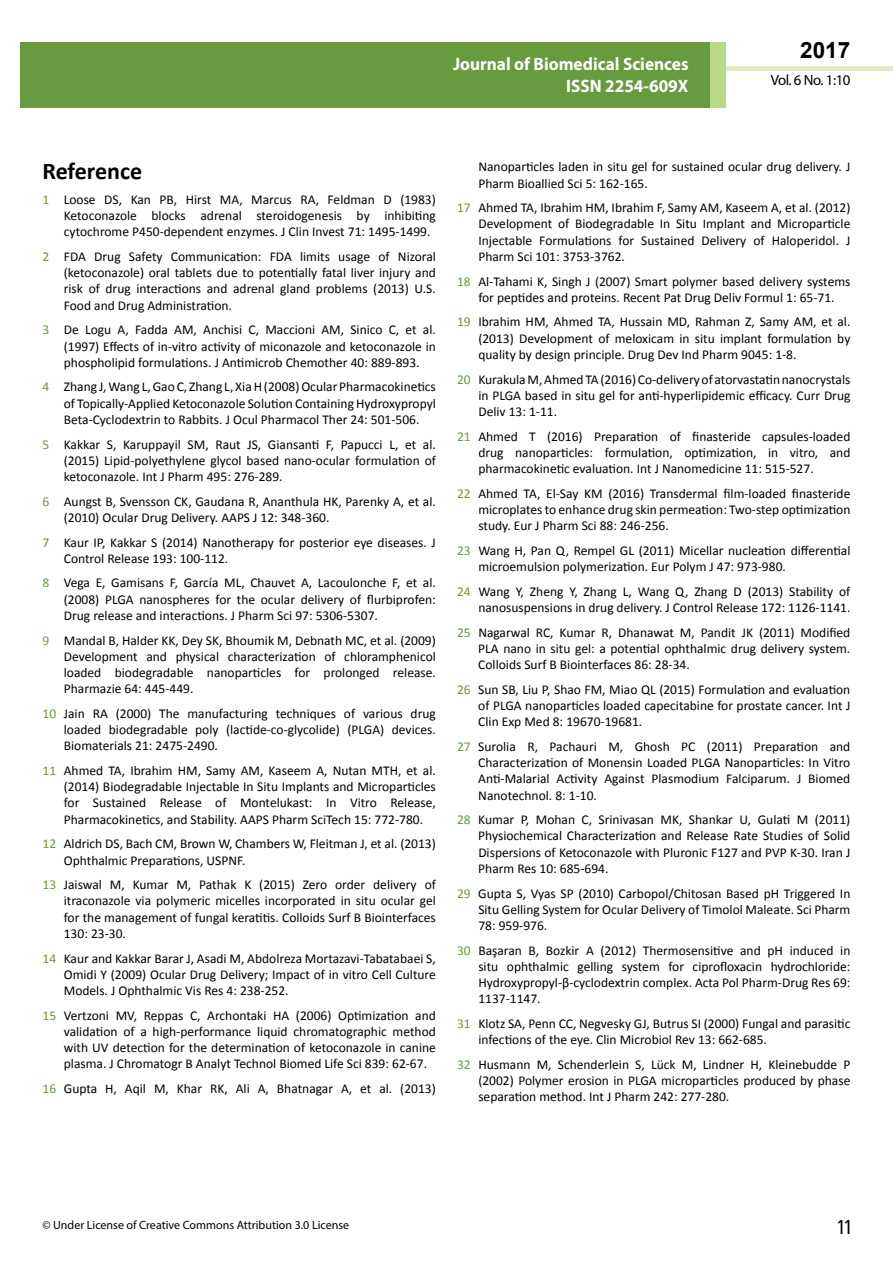
<style>
.page{position:relative;width:893px;height:1263px;background:#fff}
.page>*{position:absolute;margin:0;border:0;box-sizing:border-box;transform-origin:0 0}
.t1{font:25.5px "Tunga";color:#000}
.t2{font:700 24px "Calibri";letter-spacing:-.005em;color:#000}
.t3{font:700 22.5px "Arial";color:#000}
.t4{font:700 18px/21.6px "Myriad Pro";color:#fff;text-align:right;scale:.96 1}
.t5{font:14.85px "Myriad Pro";letter-spacing:-.03em;color:#000}
.t6{font:13.5px/16.2px "Calibri";color:#000;text-align:justify}
.t7{font:12px "Myriad Pro";color:#000}
.s1{color:#689a40}
</style>
<div class="page">
<div style="left:722px;top:66px;width:171px;height:5px;background:#e1eec5"></div>
<div style="left:20px;top:42px;width:706px;height:66px;background:#689a40"></div>
<div style="left:711px;top:42px;width:15px;height:66px;background:#b9da89"></div>
<h3 class="t4" style="left:453px;top:53px;width:247px">Journal of Biomedical Sciences<br>ISSN 2254-609X</h3>
<h3 class="t3" style="left:800px;top:35px;width:52px">2017</h3>
<p class="t5" style="left:771px;top:71px;width:81px">Vol. 6 No. 1:10</p>
<h2 class="t2" style="left:43px;top:156px;width:101px">Reference</h2>
<p class="t6" style="left:64px;top:191px;width:374px;text-indent:-21px"><span class="s1">1</span> Loose DS, Kan PB, Hirst MA, Marcus RA, Feldman D (1983)<br>Ketoconazole blocks adrenal steroidogenesis by inhibiting cytochrome P450-dependent enzymes. J Clin Invest 71: 1495-1499.</p>
<p class="t6" style="left:64px;top:248px;width:374px;text-indent:-21px"><span class="s1">2</span> FDA Drug Safety Communication: FDA limits usage of Nizoral (ketoconazole) oral tablets due to potentially fatal liver injury and risk of drug interactions and adrenal gland problems (2013) U.S.<br>Food and Drug Administration.</p>
<p class="t6" style="left:64px;top:322px;width:374px;text-indent:-21px"><span class="s1">3</span> De Logu A, Fadda AM, Anchisi C, Maccioni AM, Sinico C, et al. (1997) Effects of in-vitro activity of miconazole and ketoconazole in phospholipid formulations. J Antimicrob Chemother 40: 889-893.</p>
<p class="t6" style="left:64px;top:379px;width:374px;text-indent:-21px"><span class="s1">4</span> Zhang J,Wang L,Gao C, Zhang L, XiaH(2008)Ocular Pharmacokinetics of Topically-Applied Ketoconazole Solution Containing Hydroxypropyl Beta-Cyclodextrin to Rabbits. J Ocul Pharmacol Ther 24: 501-506.</p>
<p class="t6" style="left:64px;top:436px;width:374px;text-indent:-21px"><span class="s1">5</span> Kakkar S, Karuppayil SM, Raut JS, Giansanti F, Papucci L, et al. (2015) Lipid-polyethylene glycol based nano-ocular formulation of ketoconazole. Int J Pharm 495: 276-289.</p>
<p class="t6" style="left:64px;top:493px;width:374px;text-indent:-21px"><span class="s1">6</span> Aungst B, Svensson CK, Gaudana R, Ananthula HK, Parenky A, et al. (2010) Ocular Drug Delivery. AAPS J 12: 348-360.</p>
<p class="t6" style="left:64px;top:534px;width:374px;text-indent:-21px"><span class="s1">7</span> Kaur IP, Kakkar S (2014) Nanotherapy for posterior eye diseases. J<br>Control Release 193: 100-112.</p>
<p class="t6" style="left:64px;top:575px;width:374px;text-indent:-21px"><span class="s1">8</span> Vega E, Gamisans F, García ML, Chauvet A, Lacoulonche F, et al. (2008) PLGA nanospheres for the ocular delivery of flurbiprofen:<br>Drug release and interactions. J Pharm Sci 97: 5306-5307.</p>
<p class="t6" style="left:64px;top:632px;width:374px;text-indent:-21px"><span class="s1">9</span> Mandal B, Halder KK, Dey SK, Bhoumik M, Debnath MC, et al. (2009)<br>Development and physical characterization of chloramphenicol loaded biodegradable nanoparticles for prolonged release.<br>Pharmazie 64: 445-449.</p>
<p class="t6" style="left:64px;top:705px;width:374px;text-indent:-21px"><span class="s1">10</span> Jain RA (2000) The manufacturing techniques of various drug loaded biodegradable poly (lactide-co-glycolide) (PLGA) devices.<br>Biomaterials 21: 2475-2490.</p>
<p class="t6" style="left:64px;top:762px;width:374px;text-indent:-21px"><span class="s1">11</span> Ahmed TA, Ibrahim HM, Samy AM, Kaseem A, Nutan MTH, et al. (2014) Biodegradable Injectable In Situ Implants and Microparticles for Sustained Release of Montelukast: In Vitro Release, Pharmacokinetics, and Stability. AAPS Pharm SciTech 15: 772-780.</p>
<p class="t6" style="left:64px;top:836px;width:374px;text-indent:-21px"><span class="s1">12</span> Aldrich DS, Bach CM, Brown W, Chambers W, Fleitman J, et al. (2013)<br>Ophthalmic Preparations, USPNF.</p>
<p class="t6" style="left:64px;top:877px;width:374px;text-indent:-21px"><span class="s1">13</span> Jaiswal M, Kumar M, Pathak K (2015) Zero order delivery of itraconazole via polymeric micelles incorporated in situ ocular gel for the management of fungal keratitis. Colloids Surf B Biointerfaces 130: 23-30.</p>
<p class="t6" style="left:64px;top:950px;width:374px;text-indent:-21px"><span class="s1">14</span> Kaur and Kakkar Barar J, Asadi M, Abdolreza Mortazavi-Tabatabaei S, Omidi Y (2009) Ocular Drug Delivery; Impact of in vitro Cell Culture Models. J Ophthalmic Vis Res 4: 238-252.</p>
<p class="t6" style="left:64px;top:1007px;width:374px;text-indent:-21px"><span class="s1">15</span> Vertzoni MV, Reppas C, Archontaki HA (2006) Optimization and validation of a high-performance liquid chromatographic method with UV detection for the determination of ketoconazole in canine plasma. J Chromatogr B Analyt Technol Biomed Life Sci 839: 62-67.</p>
<p class="t6" style="left:43px;top:1080px;width:395px"><span class="s1">16</span> Gupta H, Aqil M, Khar RK, Ali A, Bhatnagar A, et al. (2013)</p>
<p class="t6" style="left:478px;top:159px;width:374px">Nanoparticles laden in situ gel for sustained ocular drug delivery. J<br>Pharm Bioallied Sci 5: 162-165.</p>
<p class="t6" style="left:478px;top:200px;width:374px;text-indent:-21px"><span class="s1">17</span> Ahmed TA, Ibrahim HM, Ibrahim F, Samy AM, Kaseem A, et al. (2012)<br>Development of Biodegradable In Situ Implant and Microparticle Injectable Formulations for Sustained Delivery of Haloperidol. J Pharm Sci 101: 3753-3762.</p>
<p class="t6" style="left:457px;top:273px;width:395px;text-align:center"><span class="s1">18</span> Al-Tahami K, Singh J (2007) Smart polymer based delivery systems for peptides and proteins. Recent Pat Drug Deliv Formul 1: 65-71.</p>
<p class="t6" style="left:478px;top:314px;width:374px;text-indent:-21px"><span class="s1">19</span> Ibrahim HM, Ahmed TA, Hussain MD, Rahman Z, Samy AM, et al. (2013) Development of meloxicam in situ implant formulation by quality by design principle. Drug Dev Ind Pharm 9045: 1-8.</p>
<p class="t6" style="left:478px;top:371px;width:374px;text-indent:-21px"><span class="s1">20</span> KurakulaM,AhmedTA(2016)Co-deliveryof atorvastatinnanocrystals in PLGA based in situ gel for anti-hyperlipidemic efficacy. Curr Drug Deliv 13: 1-11.</p>
<p class="t6" style="left:478px;top:428px;width:374px;text-indent:-21px"><span class="s1">21</span> Ahmed T (2016) Preparation of finasteride capsules-loaded drug nanoparticles: formulation, optimization, in vitro, and pharmacokinetic evaluation. Int J Nanomedicine 11: 515-527.</p>
<p class="t6" style="left:478px;top:485px;width:374px;text-indent:-21px"><span class="s1">22</span> Ahmed TA, El-Say KM (2016) Transdermal film-loaded finasteride microplates to enhance drug skin permeation: Two-step optimization study. Eur J Pharm Sci 88: 246-256.</p>
<p class="t6" style="left:478px;top:542px;width:374px;text-indent:-21px"><span class="s1">23</span> Wang H, Pan Q, Rempel GL (2011) Micellar nucleation differential microemulsion polymerization. Eur Polym J 47: 973-980.</p>
<p class="t6" style="left:457px;top:583px;width:395px;text-align:right"><span class="s1">24</span> Wang Y, Zheng Y, Zhang L, Wang Q, Zhang D (2013) Stability of nanosuspensions in drug delivery. J Control Release 172: 1126-1141.</p>
<p class="t6" style="left:478px;top:624px;width:374px;text-indent:-21px"><span class="s1">25</span> Nagarwal RC, Kumar R, Dhanawat M, Pandit JK (2011) Modified PLA nano in situ gel: a potential ophthalmic drug delivery system.<br>Colloids Surf B Biointerfaces 86: 28-34.</p>
<p class="t6" style="left:478px;top:681px;width:374px;text-indent:-21px"><span class="s1">26</span> Sun SB, Liu P, Shao FM, Miao QL (2015) Formulation and evaluation of PLGA nanoparticles loaded capecitabine for prostate cancer. Int J Clin Exp Med 8: 19670-19681.</p>
<p class="t6" style="left:478px;top:738px;width:374px;text-indent:-21px"><span class="s1">27</span> Surolia R, Pachauri M, Ghosh PC (2011) Preparation and Characterization of Monensin Loaded PLGA Nanoparticles: In Vitro Anti-Malarial Activity Against Plasmodium Falciparum. J Biomed Nanotechnol. 8: 1-10.</p>
<p class="t6" style="left:478px;top:812px;width:374px;text-indent:-21px"><span class="s1">28</span> Kumar P, Mohan C, Srinivasan MK, Shankar U, Gulati M (2011)<br>Physiochemical Characterization and Release Rate Studies of Solid Dispersions of Ketoconazole with Pluronic F127 and PVP K-30. Iran J Pharm Res 10: 685-694.</p>
<p class="t6" style="left:478px;top:885px;width:374px;text-indent:-21px"><span class="s1">29</span> Gupta S, Vyas SP (2010) Carbopol/Chitosan Based pH Triggered In Situ Gelling System for Ocular Delivery of Timolol Maleate. Sci Pharm 78: 959-976.</p>
<p class="t6" style="left:478px;top:942px;width:374px;text-indent:-21px"><span class="s1">30</span> Başaran B, Bozkir A (2012) Thermosensitive and pH induced in situ ophthalmic gelling system for ciprofloxacin hydrochloride:<br>Hydroxypropyl-β-cyclodextrin complex. Acta Pol Pharm-Drug Res 69:<br>1137-1147.</p>
<p class="t6" style="left:478px;top:1015px;width:374px;text-indent:-21px"><span class="s1">31</span> Klotz SA, Penn CC, Negvesky GJ, Butrus SI (2000) Fungal and parasitic infections of the eye. Clin Microbiol Rev 13: 662-685.</p>
<p class="t6" style="left:478px;top:1056px;width:374px;text-indent:-21px"><span class="s1">32</span> Husmann M, Schenderlein S, Lück M, Lindner H, Kleinebudde P (2002) Polymer erosion in PLGA microparticles produced by phase separation method. Int J Pharm 242: 277-280.</p>
<p class="t7" style="left:43px;top:1218px;width:308px">© Under License of Creative Commons Attribution 3.0 License</p>
<h1 class="t1" style="left:837px;top:1210px;width:16px">11</h1>
</div>
